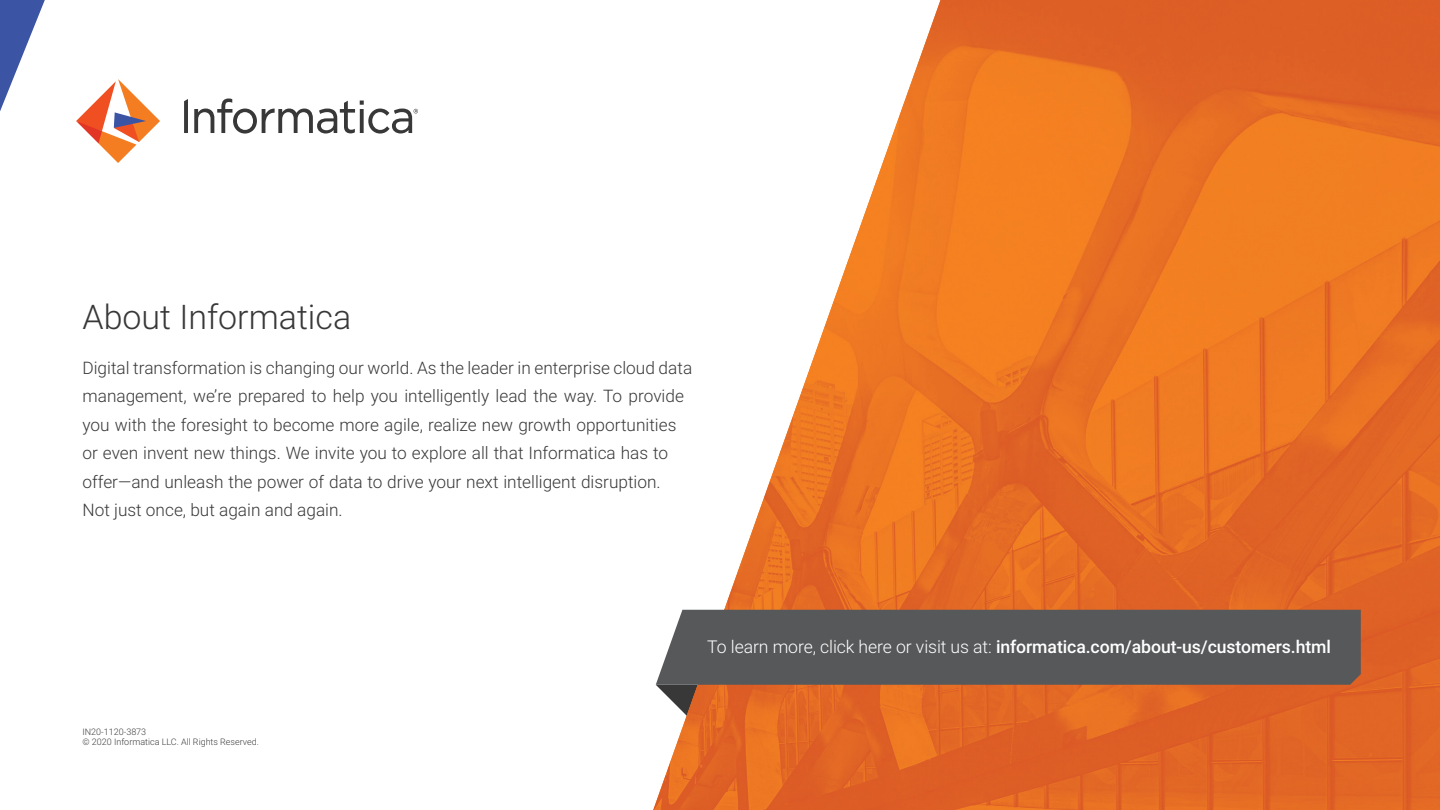
<style>
.page{position:relative;width:1440px;height:810px;background:#fff}
.page>*{position:absolute;margin:0;border:0;box-sizing:border-box;transform-origin:0 0}
.t1{font:300 33.97px "Roboto";color:#373837}
.t2{font:500 17.62px "Roboto";letter-spacing:-.005em;color:#fff}
.t3{font:300 17.25px/28.5px "Roboto";color:#373837}
.t4{font:300 9px/10.8px "Roboto";color:#3e3e3f}
.s1{font-weight:300}
</style>
<div class="page">
<svg style="left:0;top:0;width:45px;height:111px"></svg>
<img style="left:653px;top:0;width:787px;height:810px">
<div style="left:656px;top:610px;width:705px;height:75px;background:#57585a"></div>
<svg style="left:76px;top:79px;width:84px;height:84px"></svg>
<svg style="left:184px;top:99px;width:4px;height:34px"></svg>
<svg style="left:194px;top:99px;width:224px;height:35px"></svg>
<h1 class="t1" style="left:82px;top:293px;width:270px">About Informatica</h1>
<p class="t3" style="left:82px;top:353px;width:611px">Digital transformation is changing our world. As the leader in enterprise cloud data management, we’re prepared to help you intelligently lead the way. To provide you with the foresight to become more agile, realize new growth opportunities or even invent new things. We invite you to explore all that Informatica has to offer—and unleash the power of data to drive your next intelligent disruption.<br>Not just once, but again and again.</p>
<p class="t4" style="left:82px;top:726px;width:178px">IN20-1120-3873<br>© 2020 Informatica LLC. All Rights Reserved.</p>
<p class="t2" style="left:707px;top:634px;width:625px"><span class="s1">To learn more, click here or visit us at:</span> informatica.com/about-us/customers.html</p>
</div>
